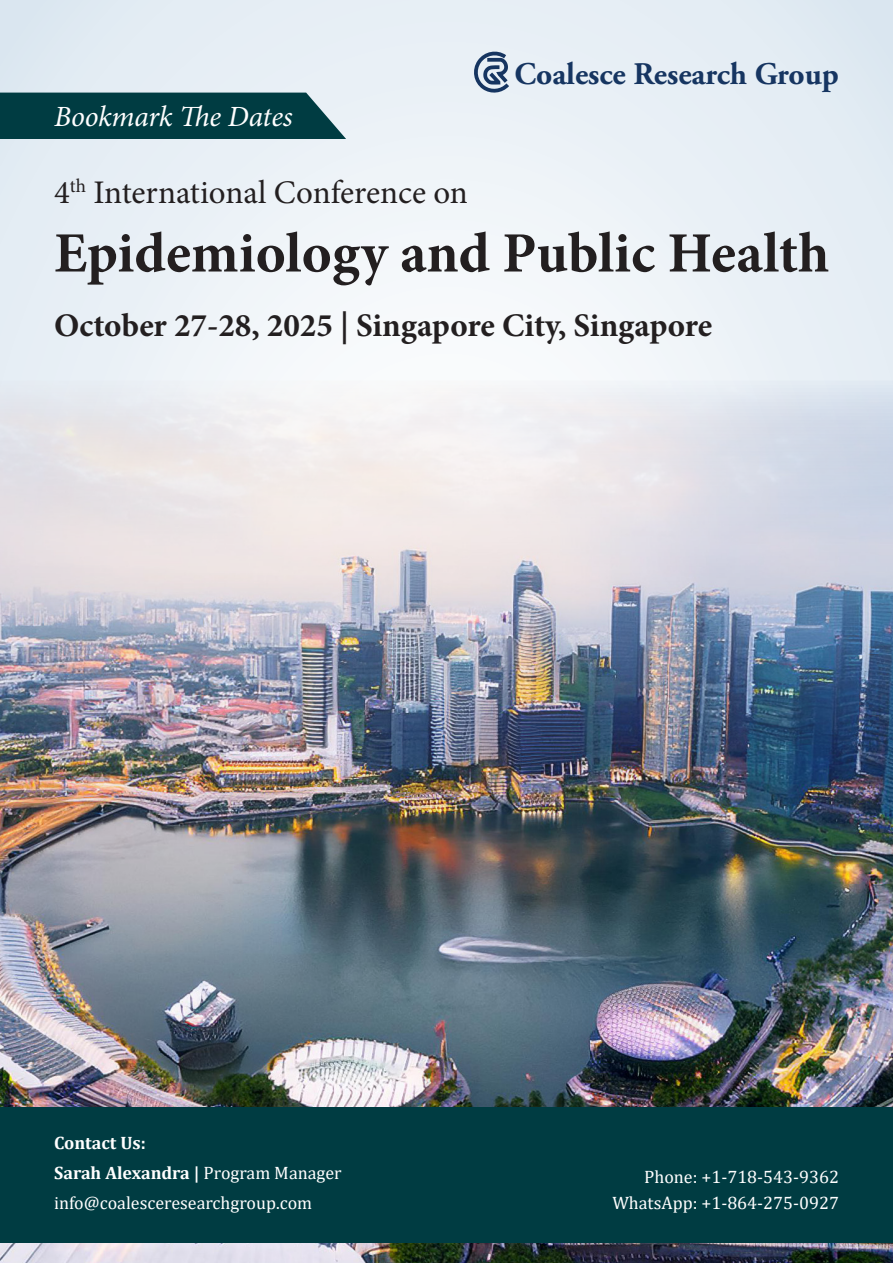
<style>
.page{position:relative;width:893px;height:1263px;background:#fff}
.page>*{position:absolute;margin:0;border:0;box-sizing:border-box;transform-origin:0 0}
.t1{font:700 57px "Minion Pro";color:#231f20}
.t2{font:700 33px "Minion Pro";color:#231f20}
.t3{font:33px "Minion Pro";letter-spacing:-.005em;color:#231f20}
.t4{font:700 31.5px "Adobe Garamond Pro";color:#163561}
.t5{font:italic 29.4px "Minion Pro";letter-spacing:-.01em;color:#fff}
.t6{font:18px "Cambria";color:#fff}
.t7{font:700 18px "Cambria";color:#fff}
.s1{font-weight:400}
</style>
<div class="page">
<div style="left:0;top:0;width:893px;height:1263px;background:linear-gradient(to right,#eaf1f6,#eaf1f7)"></div>
<img style="left:0;top:381px;width:893px;height:882px">
<div style="left:0;top:1108px;width:893px;height:135px;background:#003c42"></div>
<div style="left:0;top:93px;width:346px;height:46px;background:#003c42"></div>
<svg style="left:470px;top:48px;width:43px;height:45px;background:#a0afc2"></svg>
<p class="t5" style="left:54px;top:97px;width:240px">Bookmark The Dates</p>
<p class="t3" style="left:54px;top:170px;width:415px">4<sup>th</sup> International Conference on</p>
<p class="t4" style="left:514px;top:55px;width:326px">Coalesce Research Group</p>
<p class="t1" style="left:54px;top:213px;width:777px">Epidemiology and Public Health</p>
<p class="t2" style="left:54px;top:302px;width:660px">October 27-28, 2025 | Singapore City, Singapore</p>
<p class="t7" style="left:54px;top:1130px;width:93px">Contact Us:</p>
<p class="t7" style="left:54px;top:1160px;width:289px">Sarah Alexandra | <span class="s1">Program Manager</span></p>
<p class="t6" style="left:54px;top:1192px;width:260px">info@coalesceresearchgroup.com</p>
<p class="t6" style="left:644px;top:1166px;width:196px">Phone: +1-718-543-9362</p>
<p class="t6" style="left:612px;top:1192px;width:228px">WhatsApp: +1-864-275-0927</p>
</div>
